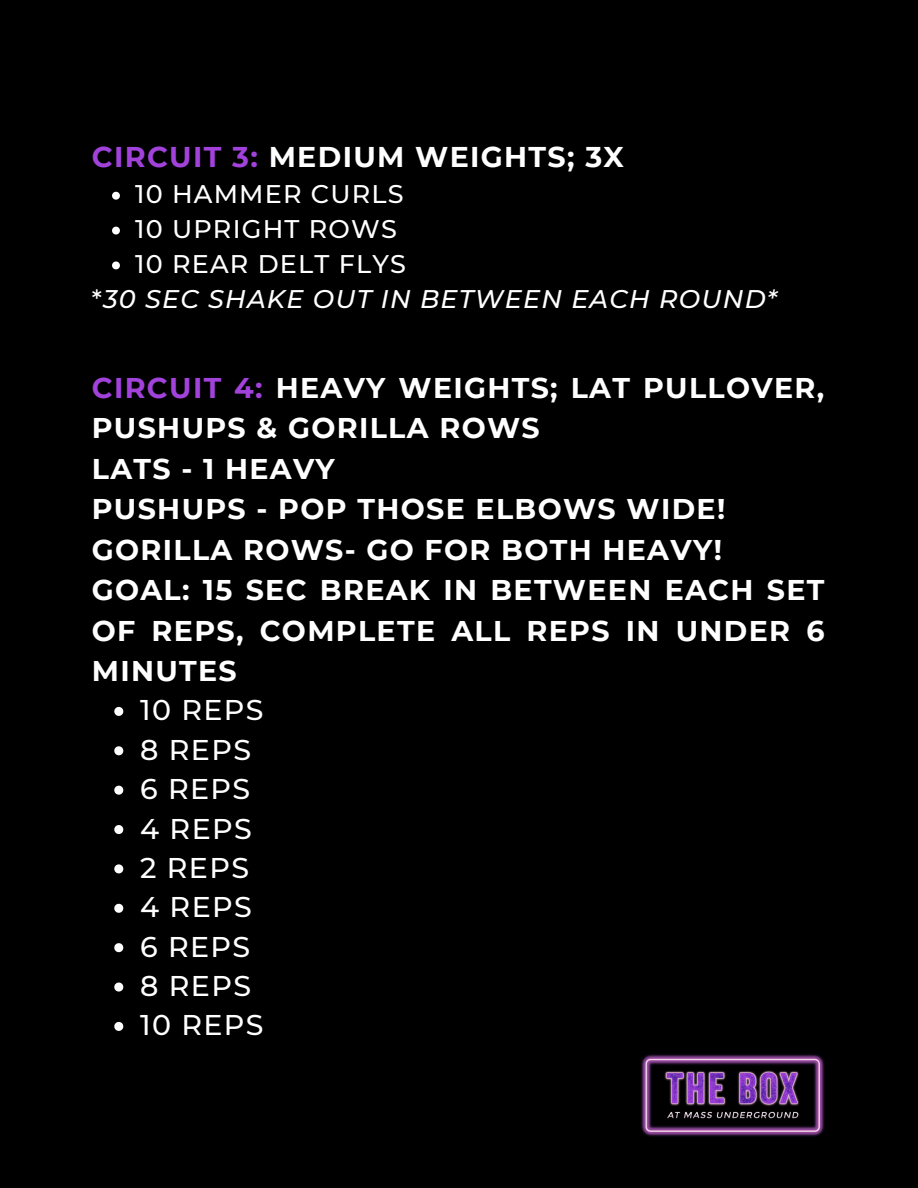
<style>
.page{position:relative;width:918px;height:1188px;background:#000}
.page>*{position:absolute;margin:0;border:0;box-sizing:border-box;transform-origin:0 0}
.t1{font:700 28.5px/40.5px "Montserrat";letter-spacing:.045em;color:#fff}
.t2{font:500 28.5px "Montserrat";letter-spacing:.045em;color:#fff}
.t3{font:500 25.5px "Montserrat";letter-spacing:.045em;color:#fff}
.t4{font:italic 500 25.5px "Montserrat";letter-spacing:.045em;color:#fff}
.s1{color:#a142db}
.s2{font-style:normal}
</style>
<div class="page">
<svg style="left:114px;top:707px;width:9px;height:9px"></svg>
<svg style="left:114px;top:746px;width:9px;height:9px"></svg>
<svg style="left:114px;top:786px;width:9px;height:9px"></svg>
<svg style="left:114px;top:825px;width:9px;height:9px"></svg>
<svg style="left:114px;top:864px;width:9px;height:9px"></svg>
<svg style="left:114px;top:904px;width:9px;height:9px"></svg>
<svg style="left:114px;top:943px;width:9px;height:9px"></svg>
<svg style="left:114px;top:983px;width:9px;height:9px"></svg>
<svg style="left:114px;top:1022px;width:9px;height:9px"></svg>
<svg style="left:112px;top:192px;width:8px;height:8px"></svg>
<svg style="left:112px;top:227px;width:8px;height:8px"></svg>
<svg style="left:112px;top:262px;width:8px;height:7px"></svg>
<img style="left:641px;top:1054px;width:184px;height:83px">
<p class="t1" style="left:92px;top:137px;width:534px"><span class="s1">CIRCUIT 3:</span> MEDIUM WEIGHTS; 3X</p>
<p class="t3" style="left:135px;top:178px;width:270px">10 HAMMER CURLS</p>
<p class="t3" style="left:135px;top:213px;width:263px">10 UPRIGHT ROWS</p>
<p class="t3" style="left:135px;top:248px;width:272px">10 REAR DELT FLYS</p>
<p class="t4" style="left:92px;top:283px;width:687px"><span class="s2">*</span>30 SEC SHAKE OUT IN BETWEEN EACH ROUND*</p>
<p class="t1" style="left:92px;top:367px;width:734px"><span class="s1">CIRCUIT 4:</span> HEAVY WEIGHTS; LAT PULLOVER,<br>PUSHUPS &amp; GORILLA ROWS</p>
<p class="t1" style="left:92px;top:448px;width:245px">LATS - 1 HEAVY</p>
<p class="t1" style="left:92px;top:489px;width:635px">PUSHUPS - POP THOSE ELBOWS WIDE!</p>
<p class="t1" style="left:92px;top:529px;width:632px">GORILLA ROWS- GO FOR BOTH HEAVY!</p>
<p class="t1" style="left:92px;top:570px;width:734px;text-align:justify">GOAL: 15 SEC BREAK IN BETWEEN EACH SET OF REPS, COMPLETE ALL REPS IN UNDER 6<br>MINUTES</p>
<p class="t2" style="left:140px;top:693px;width:125px">10 REPS</p>
<p class="t2" style="left:140px;top:732px;width:112px">8 REPS</p>
<p class="t2" style="left:140px;top:772px;width:112px">6 REPS</p>
<p class="t2" style="left:140px;top:811px;width:113px">4 REPS</p>
<p class="t2" style="left:140px;top:850px;width:110px">2 REPS</p>
<p class="t2" style="left:140px;top:890px;width:113px">4 REPS</p>
<p class="t2" style="left:140px;top:929px;width:112px">6 REPS</p>
<p class="t2" style="left:140px;top:968px;width:112px">8 REPS</p>
<p class="t2" style="left:140px;top:1008px;width:125px">10 REPS</p>
</div>
